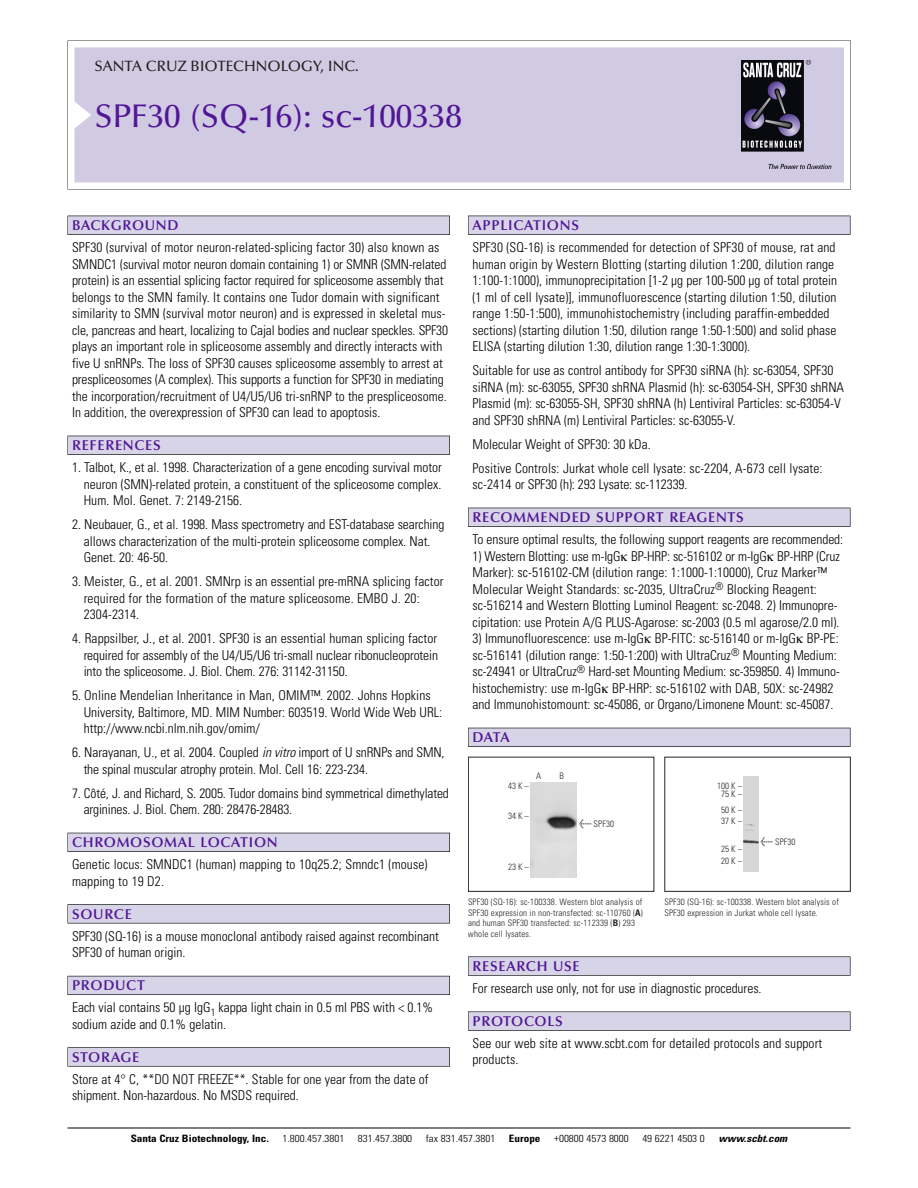
<style>
.page{position:relative;width:918px;height:1188px;background:#fff}
.page>*{position:absolute;margin:0;border:0;box-sizing:border-box;transform-origin:0 0}
.t1{font:500 33px "Optima";color:#511695}
.t2{font:500 15px "Optima";color:#231f20}
.t3{font:600 14.25px "Optima";letter-spacing:.05em;color:#511695}
.t4{font:300 condensed 13.5px/16.5px "Univers";color:#000}
.t5{font:300 condensed 10.2px "Univers";color:#000;scale:1.1 1}
.t6{font:700 condensed 10.2px "Univers";color:#000;scale:1.1 1}
.t7{font:italic 700 condensed 10.2px "Univers";color:#000;scale:1.1 1}
.t8{font:300 condensed 9px/10.5px "Univers";letter-spacing:.015em;color:#272627}
.t9{font:300 condensed 9px/10.5px "Univers";letter-spacing:.015em;color:#272526}
.s1{font-style:italic}
.s2{font-family:"Meta Plus";font-weight:400;font-stretch:normal;font-size:10.5px}
.s3{font-weight:700}
</style>
<div class="page">
<svg style="left:74px;top:41px;width:777px;height:148px"></svg>
<div style="left:74px;top:47px;width:770px;height:135px;background:#d1cae3"></div>
<img style="left:741px;top:60px;width:90px;height:108px">
<div style="left:68px;top:216px;width:382px;height:19px;background:#535256"></div>
<div style="left:68px;top:216px;width:381px;height:18px;background:#d7d4e8"></div>
<div style="left:68px;top:436px;width:382px;height:19px;background:#525156"></div>
<div style="left:68px;top:436px;width:381px;height:18px;background:#d7d4e8"></div>
<div style="left:68px;top:833px;width:382px;height:19px;background:#515057"></div>
<div style="left:68px;top:833px;width:381px;height:18px;background:#d7d4e8"></div>
<div style="left:68px;top:904px;width:382px;height:19px;background:#575659"></div>
<div style="left:68px;top:905px;width:381px;height:18px;background:#d7d4e8"></div>
<div style="left:68px;top:976px;width:382px;height:19px;background:#595860"></div>
<div style="left:68px;top:976px;width:381px;height:18px;background:#d7d4e8"></div>
<svg style="left:68px;top:1047px;width:382px;height:20px"></svg>
<div style="left:68px;top:1048px;width:381px;height:18px;background:#d7d4e8"></div>
<div style="left:468px;top:216px;width:382px;height:19px;background:#535256"></div>
<div style="left:468px;top:216px;width:382px;height:18px;background:#d7d4e8"></div>
<div style="left:468px;top:508px;width:382px;height:19px;background:#525156"></div>
<div style="left:468px;top:508px;width:382px;height:18px;background:#d7d4e8"></div>
<div style="left:468px;top:728px;width:382px;height:19px;background:#515057"></div>
<div style="left:468px;top:728px;width:382px;height:18px;background:#d7d4e8"></div>
<svg style="left:468px;top:956px;width:382px;height:20px"></svg>
<div style="left:468px;top:957px;width:382px;height:18px;background:#d7d4e8"></div>
<div style="left:468px;top:1012px;width:382px;height:19px;background:#58575a"></div>
<div style="left:468px;top:1012px;width:382px;height:18px;background:#d7d4e8"></div>
<hr style="left:68px;top:1128px;width:782px;height:1px;background:#000">
<div style="left:468px;top:757px;width:186px;height:135px;border:1px solid #272627"></div>
<img style="left:530px;top:782px;width:47px;height:95px">
<div style="left:664px;top:757px;width:187px;height:135px;border:1px solid #272526"></div>
<img style="left:743px;top:777px;width:15px;height:95px">
<p class="t2" style="left:94px;top:60px;width:266px">SANTA CRUZ BIOTECHNOLOGY, INC.</p>
<p class="t1" style="left:94px;top:102px;width:369px">SPF30 (SQ-16): sc-100338</p>
<p class="t3" style="left:72px;top:219px;width:108px">BACKGROUND</p>
<p class="t4" style="left:72px;top:240px;width:378px">SPF30 (survival of motor neuron-related-splicing factor 30) also known as SMNDC1 (survival motor neuron domain containing 1) or SMNR (SMN-related protein) is an essential splicing factor required for spliceosome assembly that belongs to the SMN family. It contains one Tudor domain with significant similarity to SMN (survival motor neuron) and is expressed in skeletal mus&shy;cle, pancreas and heart, localizing to Cajal bodies and nuclear speckles. SPF30 plays an important role in spliceosome assembly and directly interacts with five U snRNPs. The loss of SPF30 causes spliceosome assembly to arrest at prespliceosomes (A complex). This supports a function for SPF30 in mediating the incorporation/recruitment of U4/U5/U6 tri-snRNP to the prespliceosome.<br>In addition, the overexpression of SPF30 can lead to apoptosis.</p>
<p class="t3" style="left:72px;top:439px;width:90px">REFERENCES</p>
<p class="t4" style="left:84px;top:460px;width:360px;text-align:justify;text-indent:-12px">1. Talbot, K., et al. 1998. Characterization of a gene encoding survival motor neuron (SMN)-related protein, a constituent of the spliceosome complex.<br>Hum. Mol. Genet. 7: 2149-2156.</p>
<p class="t4" style="left:84px;top:517px;width:362px;text-indent:-12px">2. Neubauer, G., et al. 1998. Mass spectrometry and EST-database searching allows characterization of the multi-protein spliceosome complex. Nat.<br>Genet. 20: 46-50.</p>
<p class="t4" style="left:84px;top:574px;width:361px;text-indent:-12px">3. Meister, G., et al. 2001. SMNrp is an essential pre-mRNA splicing factor required for the formation of the mature spliceosome. EMBO J. 20:<br>2304-2314.</p>
<p class="t4" style="left:84px;top:631px;width:356px;text-align:justify;text-indent:-12px">4. Rappsilber, J., et al. 2001. SPF30 is an essential human splicing factor required for assembly of the U4/U5/U6 tri-small nuclear ribonucleoprotein into the spliceosome. J. Biol. Chem. 276: 31142-31150.</p>
<p class="t4" style="left:84px;top:688px;width:360px;text-indent:-12px">5. Online Mendelian Inheritance in Man, OMIM™. 2002. Johns Hopkins<br>University, Baltimore, MD. MIM Number: 603519. World Wide Web URL: http://www.ncbi.nlm.nih.gov/omim/</p>
<p class="t4" style="left:84px;top:745px;width:362px;text-indent:-12px">6. Narayanan, U., et al. 2004. Coupled <span class="s1">in vitro</span> import of U snRNPs and SMN, the spinal muscular atrophy protein. Mol. Cell 16: 223-234.</p>
<p class="t4" style="left:84px;top:786px;width:367px;text-indent:-12px">7. Côté, J. and Richard, S. 2005. Tudor domains bind symmetrical dimethylated arginines. J. Biol. Chem. 280: 28476-28483.</p>
<p class="t3" style="left:72px;top:836px;width:207px">CHROMOSOMAL LOCATION</p>
<p class="t4" style="left:72px;top:858px;width:357px">Genetic locus: SMNDC1 (human) mapping to 10q25.2; Smndc1 (mouse) mapping to 19 D2.</p>
<p class="t3" style="left:72px;top:908px;width:61px">SOURCE</p>
<p class="t4" style="left:72px;top:929px;width:368px">SPF30 (SQ-16) is a mouse monoclonal antibody raised against recombinant<br>SPF30 of human origin.</p>
<p class="t3" style="left:72px;top:979px;width:74px">PRODUCT</p>
<p class="t4" style="left:72px;top:1001px;width:363px">Each vial contains 50 µg IgG<sub>1</sub> kappa light chain in 0.5 ml PBS with &lt; 0.1% sodium azide and 0.1% gelatin.</p>
<p class="t3" style="left:72px;top:1051px;width:69px">STORAGE</p>
<p class="t4" style="left:72px;top:1072px;width:358px">Store at 4° C, **DO NOT FREEZE**. Stable for one year from the date of shipment. Non-hazardous. No MSDS required.</p>
<p class="t3" style="left:473px;top:219px;width:108px">APPLICATIONS</p>
<p class="t4" style="left:473px;top:240px;width:366px">SPF30 (SQ-16) is recommended for detection of SPF30 of mouse, rat and human origin by Western Blotting (starting dilution 1:200, dilution range 1:100-1:1000), immunoprecipitation [1-2 µg per 100-500 µg of total protein (1 ml of cell lysate)], immunofluorescence (starting dilution 1:50, dilution range 1:50-1:500), immunohistochemistry (including paraffin-embedded sections) (starting dilution 1:50, dilution range 1:50-1:500) and solid phase ELISA (starting dilution 1:30, dilution range 1:30-1:3000).</p>
<p class="t4" style="left:473px;top:363px;width:373px">Suitable for use as control antibody for SPF30 siRNA (h): sc-63054, SPF30 siRNA (m): sc-63055, SPF30 shRNA Plasmid (h): sc-63054-SH, SPF30 shRNA Plasmid (m): sc-63055-SH, SPF30 shRNA (h) Lentiviral Particles: sc-63054-V and SPF30 shRNA (m) Lentiviral Particles: sc-63055-V.</p>
<p class="t4" style="left:473px;top:437px;width:180px">Molecular Weight of SPF30: 30 kDa.</p>
<p class="t4" style="left:473px;top:461px;width:352px">Positive Controls: Jurkat whole cell lysate: sc-2204, A-673 cell lysate: sc-2414 or SPF30 (h): 293 Lysate: sc-112339.</p>
<p class="t3" style="left:473px;top:511px;width:273px">RECOMMENDED SUPPORT REAGENTS</p>
<p class="t4" style="left:473px;top:532px;width:372px">To ensure optimal results, the following support reagents are recommended:</p>
<p class="t4" style="left:473px;top:549px;width:369px">1) Western Blotting: use m-IgG BP-HRP: sc-516102 or m-IgG BP-HRP (Cruz Marker): sc-516102-CM (dilution range: 1:1000-1:10000), Cruz Marker™ Molecular Weight Standards: sc-2035, UltraCruz<sup>®</sup> Blocking Reagent: sc-516214 and Western Blotting Luminol Reagent: sc-2048. 2) Immunopre&shy;cipitation: use Protein A/G PLUS-Agarose: sc-2003 (0.5 ml agarose/2.0 ml).</p>
<p class="t4" style="left:473px;top:631px;width:369px">3) Immunofluorescence: use m-IgG BP-FITC: sc-516140 or m-IgG BP-PE: sc-516141 (dilution range: 1:50-1:200) with UltraCruz<sup>®</sup> Mounting Medium: sc-24941 or UltraCruz<sup>®</sup> Hard-set Mounting Medium: sc-359850. 4) Immuno&shy;histochemistry: use m-IgG BP-HRP: sc-516102 with DAB, 50X: sc-24982 and Immunohistomount: sc-45086, or Organo/Limonene Mount: sc-45087.</p>
<p class="t3" style="left:473px;top:731px;width:39px">DATA</p>
<p class="t8" style="left:536px;top:771px;width:7px">A</p>
<p class="t8" style="left:560px;top:771px;width:6px">B</p>
<p class="t8" style="left:508px;top:782px;width:22px">43K–</p>
<p class="t8" style="left:508px;top:812px;width:22px">34K–</p>
<p class="t8" style="left:508px;top:862px;width:22px">23K–</p>
<p class="t8" style="left:579px;top:819px;width:37px"><span class="s2">&lt;</span> SPF30</p>
<p class="t8" style="left:468px;top:898px;width:176px">SPF30 (SQ-16): sc-100338. Western blot analysis of SPF30 expression in non-transfected: sc-110760 (<span class="s3">A</span>) and human SPF30 transfected: sc-112339 (<span class="s3">B</span>) 293 whole cell lysates.</p>
<p class="t9" style="left:717px;top:783px;width:26px;line-height:8.2px;text-align:center">100 K –<br>75 K –</p>
<p class="t9" style="left:721px;top:805px;width:22px;line-height:11.2px">50 K –<br>37 K –</p>
<p class="t9" style="left:721px;top:843px;width:22px;line-height:12px">25 K –<br>20 K –</p>
<p class="t9" style="left:760px;top:837px;width:37px"><span class="s2">&lt;</span> SPF30</p>
<p class="t9" style="left:664px;top:898px;width:176px">SPF30 (SQ-16): sc-100338. Western blot analysis of<br>SPF30 expression in Jurkat whole cell lysate.</p>
<p class="t3" style="left:473px;top:960px;width:109px">RESEARCH USE</p>
<p class="t4" style="left:473px;top:981px;width:291px">For research use only, not for use in diagnostic procedures.</p>
<p class="t3" style="left:473px;top:1015px;width:92px">PROTOCOLS</p>
<p class="t4" style="left:473px;top:1036px;width:351px">See our web site at www.scbt.com for detailed protocols and support products.</p>
<p class="t6" style="left:131px;top:1135px;width:127px">Santa Cruz Biotechnology, Inc.</p>
<p class="t5" style="left:282px;top:1135px;width:58px">1.800.457.3801</p>
<p class="t5" style="left:358px;top:1135px;width:51px">831.457.3800</p>
<p class="t5" style="left:426px;top:1135px;width:65px">fax 831.457.3801</p>
<p class="t6" style="left:509px;top:1135px;width:30px">Europe</p>
<p class="t5" style="left:554px;top:1135px;width:69px">+00800 4573 8000</p>
<p class="t5" style="left:642px;top:1135px;width:58px">49 6221 4503 0</p>
<p class="t7" style="left:719px;top:1135px;width:66px">www.scbt.com</p>
</div>
